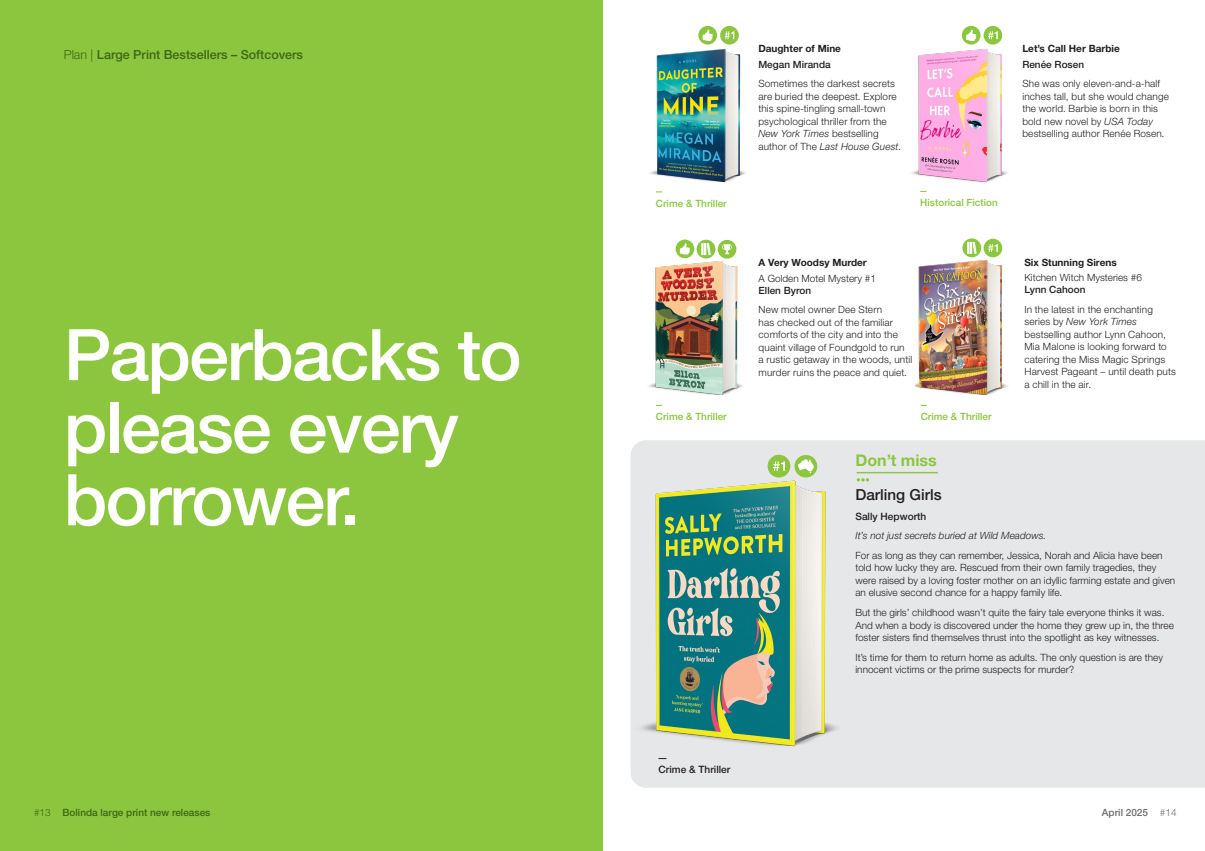
<style>
.page{position:relative;width:1205px;height:851px;background:#fff}
.page>*{position:absolute;margin:0;border:0;box-sizing:border-box;transform-origin:0 0}
.Body_Copy{font:500 71.25px/72.5px "Helvetica Neue LT Std";letter-spacing:-.025em;color:#fff}
.t1{font:700 16px "Helvetica Neue LT Std";color:#8bc63e}
.Box_-_01_Heading{font:500 15.25px "Helvetica Neue LT Std";color:#231f20}
.t2{font:500 12.5px "Helvetica Neue LT Std";color:#3e6617}
._05-GENRE___MONTH{font:500 10.12px "Helvetica Neue LT Std";color:#231f20}
.Box_-_03_Author{font:500 10.12px "Helvetica Neue LT Std";color:#231f20}
._04_-_Teaser{font:300 10px/12.5px "Helvetica Neue LT Std";letter-spacing:.015em;color:#231f20}
.Box_-_04_Teaser{font:300 10px/12.5px "Helvetica Neue LT Std";color:#231f20}
._01_-_Title{font:700 10px "Helvetica Neue LT Std";color:#231f20}
.Month{font:500 10px "Helvetica Neue LT Std";color:#8bc63e}
._02_-_Subtitle_series{font:300 10px "Helvetica Neue LT Std";color:#231f20}
._03_-_Author{font:500 10px "Helvetica Neue LT Std";color:#231f20}
.Box_-_04_Teaser-2{font:italic 300 10px "Helvetica Neue LT Std";color:#231f20}
.t3{font:500 10px "Helvetica Neue LT Std";color:#3e6617}
.t4{font:500 10px "Helvetica Neue LT Std";color:#6c6d70}
.s1{font-weight:300}
.s2{font-style:italic}
</style>
<div class="page">
<div style="left:0;top:0;width:603px;height:850px;background:#8bc63e"></div>
<img style="left:915px;top:260px;width:93px;height:136px">
<div style="left:631px;top:440px;width:574px;height:347px;background:#e6e7e9"></div>
<hr style="left:857px;top:472px;width:81px;height:1px;background:#8bc63e">
<svg style="left:857px;top:478px;width:12px;height:3px"></svg>
<img style="left:631px;top:475px;width:224px;height:276px">
<div style="left:767px;top:454px;width:23px;height:23px;background:#8bc63e;border-radius:50%"></div>
<svg style="left:773px;top:461px;width:12px;height:10px"></svg>
<img style="left:650px;top:48px;width:96px;height:135px">
<img style="left:912px;top:48px;width:96px;height:135px">
<img style="left:649px;top:258px;width:94px;height:138px">
<div style="left:983px;top:239px;width:19px;height:18px;background:#8bc63e;border-radius:50%"></div>
<svg style="left:988px;top:244px;width:10px;height:8px"></svg>
<svg style="left:983px;top:26px;width:19px;height:19px"></svg>
<svg style="left:988px;top:31px;width:10px;height:8px"></svg>
<svg style="left:720px;top:26px;width:19px;height:19px"></svg>
<svg style="left:724px;top:31px;width:10px;height:8px"></svg>
<div style="left:696px;top:240px;width:19px;height:18px;background:#8bc63e;border-radius:50%"></div>
<svg style="left:701px;top:243px;width:10px;height:12px"></svg>
<svg style="left:962px;top:238px;width:19px;height:19px"></svg>
<svg style="left:967px;top:242px;width:9px;height:12px"></svg>
<div style="left:718px;top:240px;width:18px;height:18px;background:#8bc63e;border-radius:50%"></div>
<svg style="left:722px;top:244px;width:10px;height:10px"></svg>
<div style="left:794px;top:455px;width:23px;height:22px;background:#8bc63e;border-radius:50%"></div>
<svg style="left:798px;top:459px;width:16px;height:14px"></svg>
<div style="left:962px;top:26px;width:18px;height:19px;background:#8bc63e;border-radius:50%"></div>
<svg style="left:966px;top:30px;width:10px;height:11px"></svg>
<svg style="left:698px;top:26px;width:19px;height:19px"></svg>
<svg style="left:703px;top:30px;width:10px;height:11px"></svg>
<svg style="left:675px;top:239px;width:19px;height:19px"></svg>
<svg style="left:680px;top:243px;width:10px;height:11px"></svg>
<p class="t2" style="left:64px;top:47px;width:241px"><span class="s1">Plan |</span> Large Print Bestsellers – Softcovers</p>
<p class="Body_Copy" style="left:64px;top:318px;width:459px">Paperbacks to please every borrower.</p>
<p class="Month" style="left:656px;top:197px;width:72px">Crime &amp; Thriller</p>
<p class="Month" style="left:656px;top:410px;width:72px">Crime &amp; Thriller</p>
<p class="_01_-_Title" style="left:758px;top:42px;width:84px">Daughter of Mine</p>
<p class="_03_-_Author" style="left:758px;top:58px;width:74px">Megan Miranda</p>
<p class="_04_-_Teaser" style="left:758px;top:77px;width:144px">Sometimes the darkest secrets are buried the deepest. Explore this spine-tingling small-town psychological thriller from the<br><span class="s2">New York Times</span> bestselling author of The <span class="s2">Last House Guest</span>.</p>
<p class="Month" style="left:920px;top:196px;width:79px">Historical Fiction</p>
<p class="_01_-_Title" style="left:758px;top:256px;width:110px">A Very Woodsy Murder</p>
<p class="_02_-_Subtitle_series" style="left:758px;top:272px;width:119px">A Golden Motel Mystery #1</p>
<p class="_03_-_Author" style="left:758px;top:284px;width:54px">Ellen Byron</p>
<p class="_04_-_Teaser" style="left:758px;top:303px;width:155px">New motel owner Dee Stern<br>has checked out of the familiar comforts of the city and into the quaint village of Foundgold to run a rustic getaway in the woods, until murder ruins the peace and quiet.</p>
<p class="_01_-_Title" style="left:1022px;top:42px;width:99px">Let’s Call Her Barbie</p>
<p class="_03_-_Author" style="left:1022px;top:58px;width:63px">Renée Rosen</p>
<p class="_04_-_Teaser" style="left:1022px;top:77px;width:148px">She was only eleven-and-a-half inches tall, but she would change the world. Barbie is born in this bold new novel by <span class="s2">USA Today </span>bestselling author Renée Rosen<span class="s2">.</span></p>
<p class="_01_-_Title" style="left:1024px;top:256px;width:94px">Six Stunning Sirens</p>
<p class="_02_-_Subtitle_series" style="left:1024px;top:271px;width:119px">Kitchen Witch Mysteries #6</p>
<p class="_03_-_Author" style="left:1024px;top:283px;width:62px">Lynn Cahoon</p>
<p class="_04_-_Teaser" style="left:1024px;top:302px;width:153px">In the latest in the enchanting series by <span class="s2">New York Times </span>bestselling author Lynn Cahoon,<br>Mia Malone is looking forward to catering the Miss Magic Springs<br>Harvest Pageant – until death puts a chill in the air.</p>
<p class="Month" style="left:921px;top:410px;width:72px">Crime &amp; Thriller</p>
<p class="t1" style="left:855px;top:450px;width:83px">Don’t miss</p>
<p class="Box_-_01_Heading" style="left:855px;top:485px;width:88px">Darling Girls</p>
<p class="Box_-_03_Author" style="left:855px;top:510px;width:72px">Sally Hepworth</p>
<p class="Box_-_04_Teaser-2" style="left:855px;top:529px;width:192px">It’s not just secrets buried at Wild Meadows.</p>
<p class="Box_-_04_Teaser" style="left:855px;top:548px;width:321px">For as long as they can remember, Jessica, Norah and Alicia have been told how lucky they are. Rescued from their own family tragedies, they were raised by a loving foster mother on an idyllic farming estate and given an elusive second chance for a happy family life.</p>
<p class="Box_-_04_Teaser" style="left:855px;top:606px;width:320px">But the girls’ childhood wasn’t quite the fairy tale everyone thinks it was.<br>And when a body is discovered under the home they grew up in, the three foster sisters find themselves thrust into the spotlight as key witnesses.</p>
<p class="Box_-_04_Teaser" style="left:855px;top:650px;width:309px">It’s time for them to return home as adults. The only question is are they innocent victims or the prime suspects for murder?</p>
<p class="_05-GENRE___MONTH" style="left:658px;top:763px;width:73px">Crime &amp; Thriller</p>
<p class="t3" style="left:34px;top:805px;width:178px"><span class="s1">#13</span> Bolinda large print new releases</p>
<p class="t4" style="left:1102px;top:805px;width:76px">April 2025 <span class="s1">#14</span></p>
</div>
